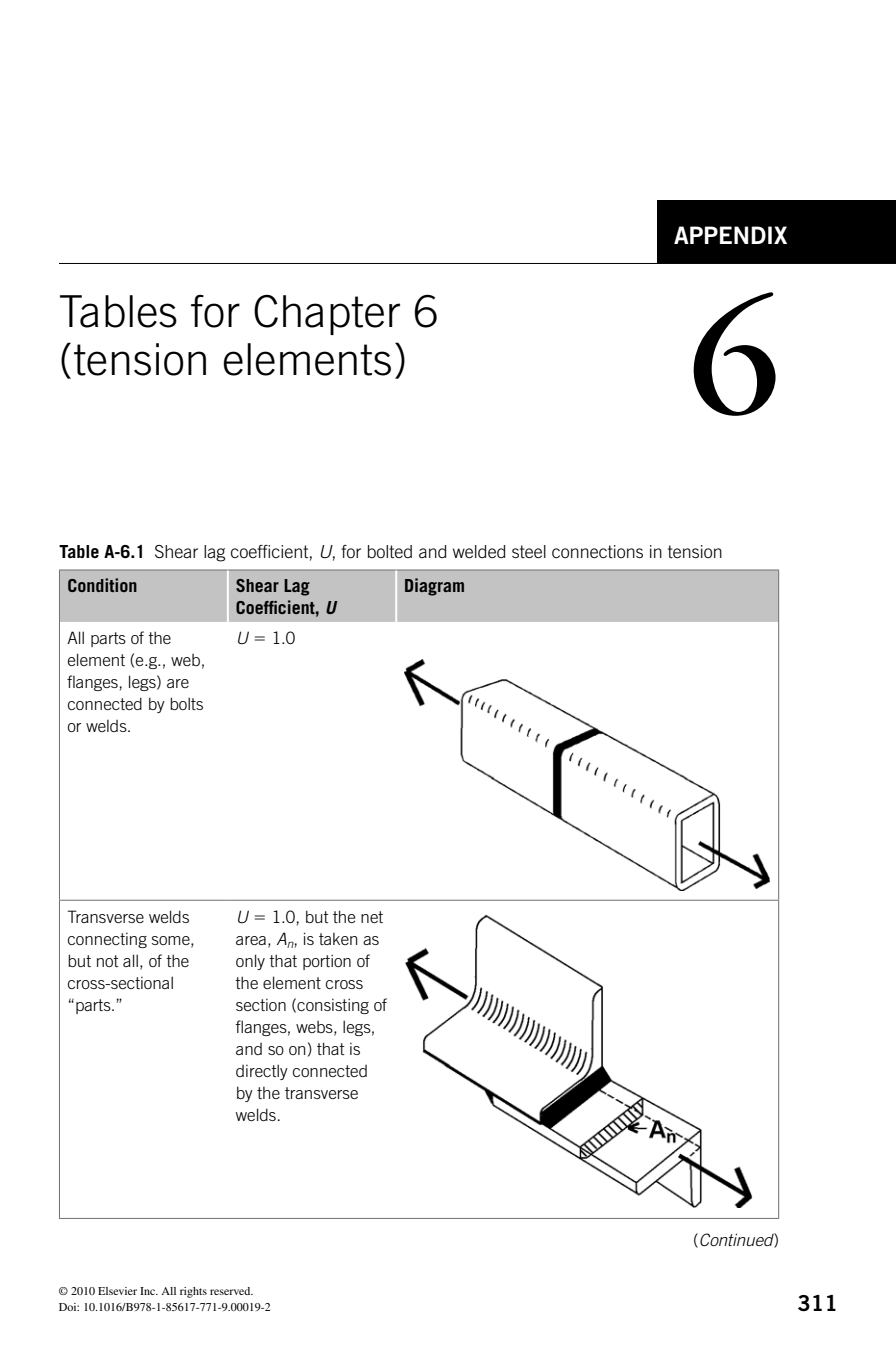
<style>
.page{position:relative;width:896px;height:1372px;background:#fff}
.page>*{position:absolute;margin:0;border:0;box-sizing:border-box;transform-origin:0 0}
.t1{font:168px "Garamond";color:#000}
.t2{font:300 44px/48px "Trade Gothic";letter-spacing:.005em;color:#000}
.t3{font:24px "Trade Gothic Bold Two";color:#fff}
.t4{font:22px "Trade Gothic Bold Two";color:#000}
.t5{font:300 18px/33.8px "Trade Gothic";color:#000}
.t6{font:700 18px/22px "Trade Gothic";color:#000}
.t7{font:300 17px/22px "Trade Gothic";color:#000}
.t8{font:italic 300 17px "Trade Gothic";color:#000}
.t9{font:12px/16px "Times";color:#000}
.s1{font-weight:700}
.s2{font-style:italic}
.s3{color:#fff}
.s4{font-style:normal}
</style>
<div class="page">
<div style="left:658px;top:201px;width:238px;height:62px;background:#000"></div>
<hr style="left:59px;top:263px;width:837px;height:1px;background:#000">
<div style="left:60px;top:571px;width:718px;height:51px;background:#c3c3c3"></div>
<hr style="left:59px;top:622px;width:1px;height:278px;background:#707070">
<hr style="left:778px;top:622px;width:1px;height:278px;background:#707070">
<hr style="left:59px;top:900px;width:169px;height:1px;background:#707070">
<hr style="left:59px;top:901px;width:1px;height:317px;background:#707070">
<hr style="left:228px;top:900px;width:551px;height:1px;background:#707070">
<hr style="left:778px;top:901px;width:1px;height:317px;background:#707070">
<hr style="left:59px;top:1218px;width:720px;height:1px;background:#707070">
<hr style="left:59px;top:570px;width:169px;height:1px;background:#707070">
<hr style="left:59px;top:570px;width:1px;height:52px;background:#707070">
<hr style="left:228px;top:570px;width:551px;height:1px;background:#707070">
<hr style="left:778px;top:570px;width:1px;height:52px;background:#707070">
<hr style="left:227px;top:570px;width:2px;height:52px;background:#fff">
<hr style="left:395px;top:570px;width:2px;height:52px;background:#fff">
<img style="left:404px;top:660px;width:365px;height:230px">
<img style="left:405px;top:914px;width:347px;height:294px">
<h3 class="t3" style="left:674px;top:226px;width:115px">APPENDIX</h3>
<h2 class="t2" style="left:59px;top:291px;width:380px">Tables for Chapter 6 (tension elements)</h2>
<h1 class="t1" style="left:690px;top:302px;width:91px">6</h1>
<p class="t5" style="left:67px;top:536px;width:657px;text-indent:-8px"><span class="s1">Table A-6.1</span> Shear lag coefficient, <span class="s2">U</span> , for bolted and welded steel connections in tension<br><span class="s1">Condition</span></p>
<p class="t6" style="left:236px;top:576px;width:102px">Shear Lag<br>Coefficient, <span class="s2">U</span></p>
<p class="t6" style="left:404px;top:576px;width:63px">Diagram</p>
<p class="t7" style="left:67px;top:628px;width:139px">All parts of the element (e.g., web, flanges, legs) are connected by bolts or welds.</p>
<p class="t8" style="left:236px;top:632px;width:14px">U</p>
<p class="t7" style="left:272px;top:628px;width:25px">1.0</p>
<p class="t7" style="left:236px;top:907px;width:153px;text-indent:36px">1.0, but the net area, <span class="s2">A</span> <sub>n</sub> , is taken as only that portion of the element cross section (consisting of flanges, webs, legs, and so on) that is directly connected by the transverse welds.</p>
<p class="t7" style="left:67px;top:907px;width:129px">Transverse welds connecting some, but not all, of the cross-sectional<br>“ parts. ”</p>
<p class="t8" style="left:236px;top:910px;width:14px">U</p>
<p class="t9" style="left:59px;top:1284px;width:213px">© <span class="s3">2010</span> Elsevier Inc. All rights reserved.<br>Doi: 10.1016/B978-1-85617-771-9.00019-2</p>
<p class="t8" style="left:693px;top:1234px;width:87px"><span class="s4">(</span>Continued<span class="s4">)</span></p>
<p class="t4" style="left:797px;top:1295px;width:42px">311</p>
</div>
